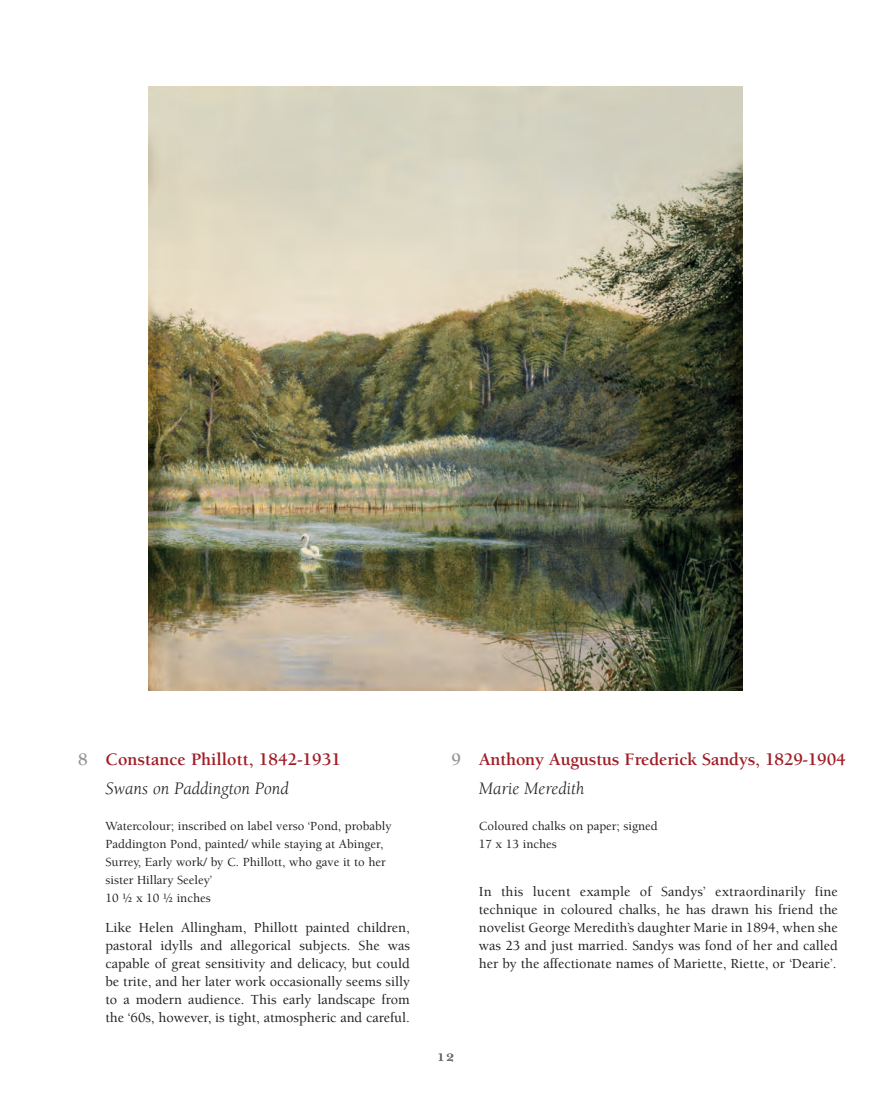
<style>
.page{position:relative;width:895px;height:1112px;background:#fff}
.page>*{position:absolute;margin:0;border:0;box-sizing:border-box;transform-origin:0 0}
.t1{font:700 18px "Berkeley";letter-spacing:-.01em;color:#a11c25}
.t2{font:italic 18px "Berkeley";color:#231f20}
.t3{font:700 18px "Berkeley";color:#939598}
.t4{font:16.5px "New Baskerville SC";color:#6c6d70}
.t5{font:500 14.25px/18px "Berkeley";color:#231f20;text-align:justify}
.t6{font:500 12.75px/18px "Berkeley";color:#231f20}
</style>
<div class="page">
<img style="left:148px;top:86px;width:594px;height:604px">
<p class="t3" style="left:78px;top:752px;width:11px">8</p>
<p class="t1" style="left:478px;top:752px;width:368px">Anthony Augustus Frederick Sandys, 1829-1904</p>
<p class="t2" style="left:478px;top:780px;width:107px">Marie Meredith</p>
<p class="t6" style="left:478px;top:817px;width:180px">Coloured chalks on paper; signed<br>17 x 13 inches</p>
<p class="t5" style="left:478px;top:883px;width:360px">In this lucent example of Sandys’ extraordinarily fine technique in coloured chalks, he has drawn his friend the novelist George Meredith’s daughter Marie in 1894, when she was 23 and just married. Sandys was fond of her and called her by the affectionate names of Mariette, Riette, or ‘Dearie’.</p>
<p class="t1" style="left:105px;top:752px;width:237px">Constance Phillott, 1842-1931</p>
<p class="t2" style="left:105px;top:780px;width:185px">Swans on Paddington Pond</p>
<p class="t6" style="left:105px;top:817px;width:287px">Watercolour; inscribed on label verso ‘Pond, probably Paddington Pond, painted/ while staying at Abinger, Surrey, Early work/ by C. Phillott, who gave it to her sister Hillary Seeley’<br>10 ½ x 10 ½ inches</p>
<p class="t5" style="left:105px;top:919px;width:306px">Like Helen Allingham, Phillott painted children, pastoral idylls and allegorical subjects. She was capable of great sensitivity and delicacy, but could be trite, and her later work occasionally seems silly to a modern audience. This early landscape from the ‘60s, however, is tight, atmospheric and careful.</p>
<p class="t3" style="left:451px;top:752px;width:11px">9</p>
<p class="t4" style="left:436px;top:1049px;width:20px">12</p>
</div>
